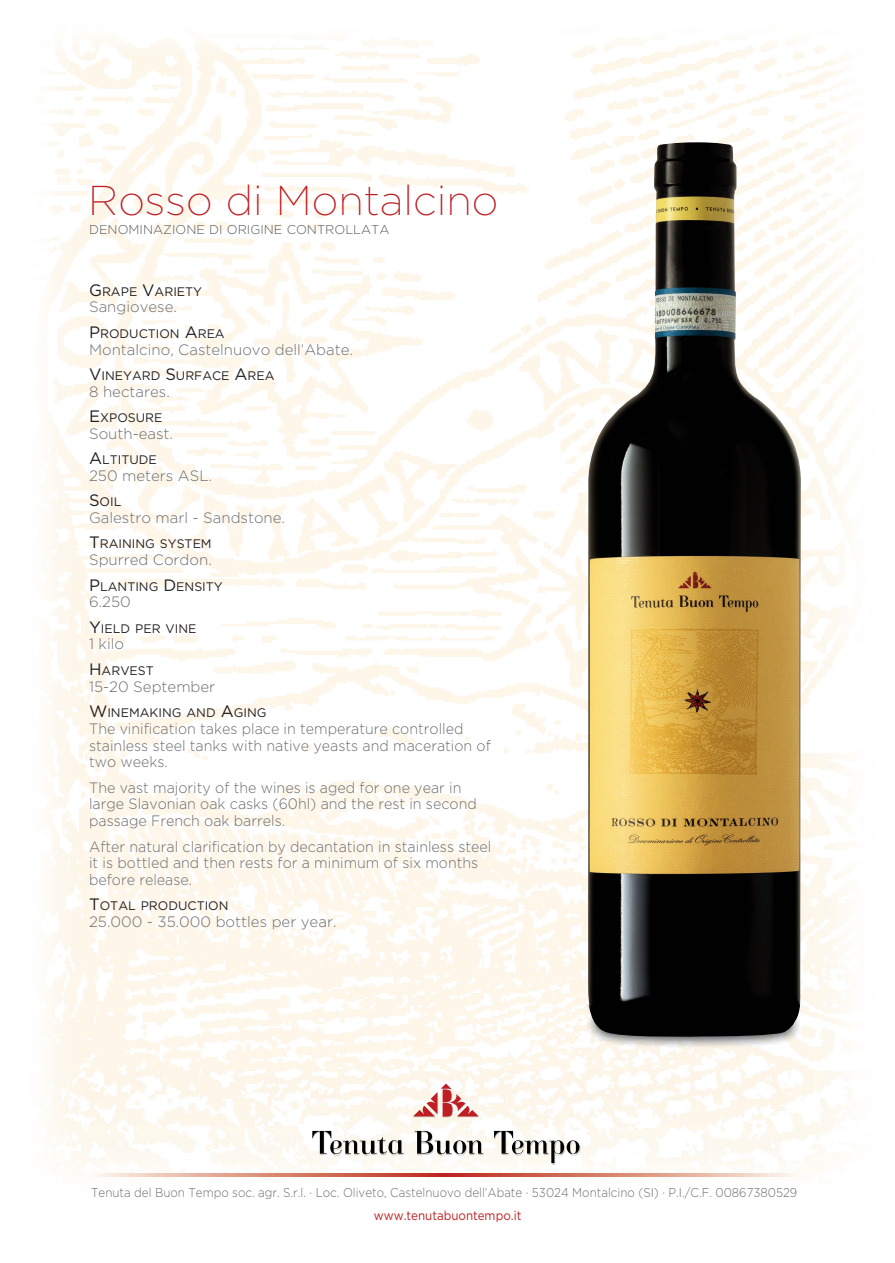
<style>
.page{position:relative;width:895px;height:1263px;background:#fff}
.page>*{position:absolute;margin:0;border:0;box-sizing:border-box;transform-origin:0 0}
.t1{font:200 41.7px "Gotham";color:#be1e23}
.t2{font:300 15px/16.8px "Gotham";color:#6c6d70;scale:.95 1}
.t3{font:300 15px "Gotham";color:#6c6d70}
.t4{font:300 12.75px "Gotham";color:#6c6d70;scale:.91 1}
.t5{font:300 12.75px "Gotham";color:#57585a}
.t6{font:12.75px "Gotham";color:#be1e23;scale:.91 1}
.t7{font:12.3px "Gotham";color:#231f20}
.s1{font-size:16.5px}
</style>
<div class="page">
<img style="left:49px;top:40px;width:795px;height:1031px">
<img style="left:50px;top:1071px;width:799px;height:106px">
<img style="left:90px;top:1173px;width:709px;height:3px">
<svg style="left:413px;top:1083px;width:66px;height:34px"></svg>
<svg style="left:312px;top:1130px;width:91px;height:24px"></svg>
<svg style="left:414px;top:1130px;width:69px;height:24px"></svg>
<svg style="left:494px;top:1130px;width:85px;height:33px"></svg>
<img style="left:576px;top:998px;width:231px;height:61px">
<img style="left:588px;top:142px;width:213px;height:895px">
<h1 class="t1" style="left:88px;top:176px;width:411px">Rosso di Montalcino</h1>
<p class="t5" style="left:89px;top:225px;width:302px">DENOMINAZIONE DI ORIGINE CONTROLLATA</p>
<p class="t7" style="left:89px;top:287px;width:115px"><span class="s1">G</span>RAPE <span class="s1">V</span>ARIETY</p>
<p class="t3" style="left:89px;top:301px;width:89px">Sangiovese.</p>
<p class="t7" style="left:89px;top:329px;width:137px"><span class="s1">P</span>RODUCTION <span class="s1">A</span>REA</p>
<p class="t3" style="left:89px;top:344px;width:265px">Montalcino, Castelnuovo dell’Abate.</p>
<p class="t7" style="left:89px;top:371px;width:187px"><span class="s1">V</span>INEYARD <span class="s1">S</span>URFACE <span class="s1">A</span>REA</p>
<p class="t3" style="left:89px;top:386px;width:82px">8 hectares.</p>
<p class="t7" style="left:89px;top:413px;width:75px"><span class="s1">E</span>XPOSURE</p>
<p class="t3" style="left:89px;top:428px;width:85px">South-east.</p>
<p class="t7" style="left:89px;top:455px;width:69px"><span class="s1">A</span>LTITUDE</p>
<p class="t3" style="left:89px;top:470px;width:125px">250 meters ASL.</p>
<p class="t7" style="left:89px;top:497px;width:34px"><span class="s1">S</span>OIL</p>
<p class="t3" style="left:89px;top:512px;width:197px">Galestro marl - Sandstone.</p>
<p class="t7" style="left:89px;top:540px;width:124px"><span class="s1">T</span>RAINING SYSTEM</p>
<p class="t3" style="left:89px;top:554px;width:124px">Spurred Cordon.</p>
<p class="t7" style="left:89px;top:582px;width:135px"><span class="s1">P</span>LANTING <span class="s1">D</span>ENSITY</p>
<p class="t3" style="left:89px;top:596px;width:43px">6.250</p>
<p class="t7" style="left:89px;top:624px;width:109px"><span class="s1">Y</span>IELD PER VINE</p>
<p class="t3" style="left:89px;top:638px;width:36px">1 kilo</p>
<p class="t7" style="left:89px;top:666px;width:66px"><span class="s1">H</span>ARVEST</p>
<p class="t3" style="left:89px;top:680px;width:128px">15-20 September</p>
<p class="t7" style="left:89px;top:708px;width:179px"><span class="s1">W</span>INEMAKING AND <span class="s1">A</span>GING</p>
<p class="t2" style="left:89px;top:721px;width:424px">The vinification takes place in temperature controlled stainless steel tanks with native yeasts and maceration of two weeks.</p>
<p class="t2" style="left:89px;top:780px;width:409px">The vast majority of the wines is aged for one year in large Slavonian oak casks (60hl) and the rest in second passage French oak barrels.</p>
<p class="t2" style="left:89px;top:839px;width:425px">After natural clarification by decantation in stainless steel it is bottled and then rests for a minimum of six months before release.</p>
<p class="t7" style="left:89px;top:901px;width:141px"><span class="s1">T</span>OTAL PRODUCTION</p>
<p class="t3" style="left:89px;top:916px;width:249px">25.000 - 35.000 bottles per year.</p>
<p class="t4" style="left:91px;top:1188px;width:777px">Tenuta del Buon Tempo soc. agr. S.r.l. · Loc. Oliveto, Castelnuovo dell’Abate · 53024 Montalcino (SI) · P.I./C.F. 00867380529</p>
<p class="t6" style="left:374px;top:1210px;width:164px">www.tenutabuontempo.it</p>
</div>
